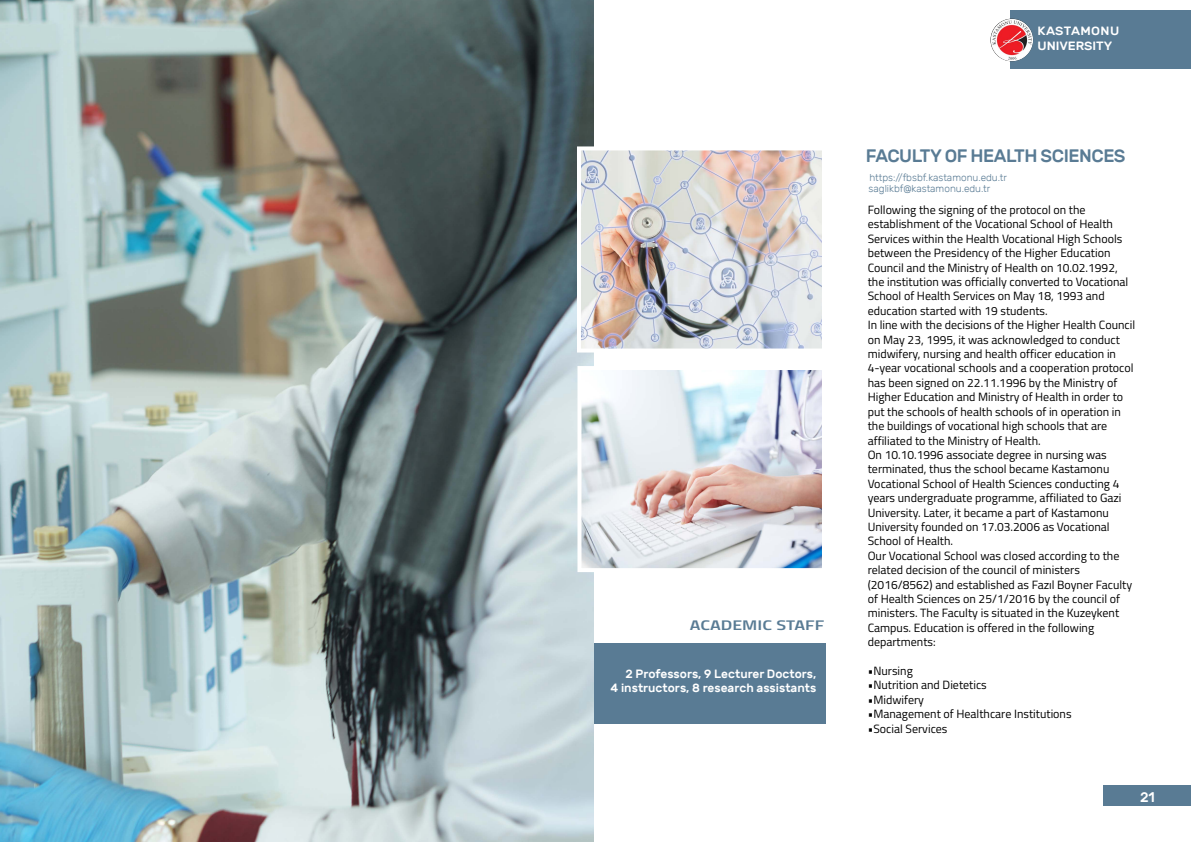
<style>
.page{position:relative;width:1191px;height:842px;background:#fff}
.page>*{position:absolute;margin:0;border:0;box-sizing:border-box;transform-origin:0 0}
.t1{font:500 18px "Rubik";letter-spacing:-.025em;color:#597b94}
.t2{font:14px "Titillium Semibold Upright";color:#597b94;scale:1.39 1}
.t3{font:500 14px "Rubik";color:#fff}
.t4{font:12px/14.4px "Titillium";color:#000}
.t5{font:500 12px/14.4px "Rubik";color:#fff;text-align:right}
.t6{font:500 12px/14.4px "Rubik";color:#fff;scale:1.07 1}
.t7{font:300 10px/10.8px "Rubik";color:#597b94}
</style>
<div class="page">
<div style="left:1103px;top:785px;width:88px;height:20px;background:#597b94"></div>
<div style="left:1010px;top:11px;width:181px;height:58px;background:#597b94"></div>
<img style="left:990px;top:19px;width:43px;height:42px;border-radius:21px">
<div style="left:553px;top:643px;width:272px;height:81px;background:#597b94"></div>
<img style="left:0;top:0;width:594px;height:842px">
<img style="left:582px;top:371px;width:239px;height:196px">
<div style="left:577px;top:366px;width:249px;height:206px;border:4px solid #fff"></div>
<img style="left:582px;top:151px;width:239px;height:196px">
<div style="left:577px;top:146px;width:249px;height:206px;border:4px solid #fff"></div>
<p class="t2" style="left:690px;top:614px;width:98px">ACADEMIC STAFF</p>
<p class="t5" style="left:610px;top:667px;width:207px">2 Professors, 9 Lecturer Doctors,<br>4 instructors, 8 research assistants</p>
<p class="t6" style="left:1037px;top:24px;width:78px">KASTAMONU<br>UNIVERSITY</p>
<h1 class="t1" style="left:866px;top:146px;width:261px">FACULTY OF HEALTH SCIENCES</h1>
<p class="t7" style="left:868px;top:172px;width:140px">https://fbsbf.kastamonu.edu.tr saglikbf@kastamonu.edu.tr</p>
<p class="t4" style="left:867px;top:202px;width:269px">Following the signing of the protocol on the establishment of the Vocational School of Health Services within the Health Vocational High Schools between the Presidency of the Higher Education Council and the Ministry of Health on 10.02.1992, the institution was officially converted to Vocational School of Health Services on May 18, 1993 and education started with 19 students.<br>In line with the decisions of the Higher Health Council on May 23, 1995, it was acknowledged to conduct midwifery, nursing and health officer education in 4-year vocational schools and a cooperation protocol has been signed on 22.11.1996 by the Ministry of Higher Education and Ministry of Health in order to put the schools of health schools of in operation in the buildings of vocational high schools that are affiliated to the Ministry of Health.<br>On 10.10.1996 associate degree in nursing was terminated, thus the school became Kastamonu Vocational School of Health Sciences conducting 4 years undergraduate programme, affiliated to Gazi University. Later, it became a part of Kastamonu University founded on 17.03.2006 as Vocational School of Health.<br>Our Vocational School was closed according to the related decision of the council of ministers (2016/8562) and established as Fazıl Boyner Faculty of Health Sciences on 25/1/2016 by the council of ministers. The Faculty is situated in the Kuzeykent Campus. Education is offered in the following departments:</p>
<p class="t4" style="left:867px;top:663px;width:47px">•Nursing</p>
<p class="t4" style="left:867px;top:677px;width:121px">•Nutrition and Dietetics</p>
<p class="t4" style="left:867px;top:692px;width:58px">•Midwifery</p>
<p class="t4" style="left:867px;top:706px;width:205px">•Management of Healthcare Institutions</p>
<p class="t4" style="left:867px;top:720px;width:81px">•Social Services</p>
<p class="t3" style="left:1140px;top:789px;width:16px">21</p>
</div>
